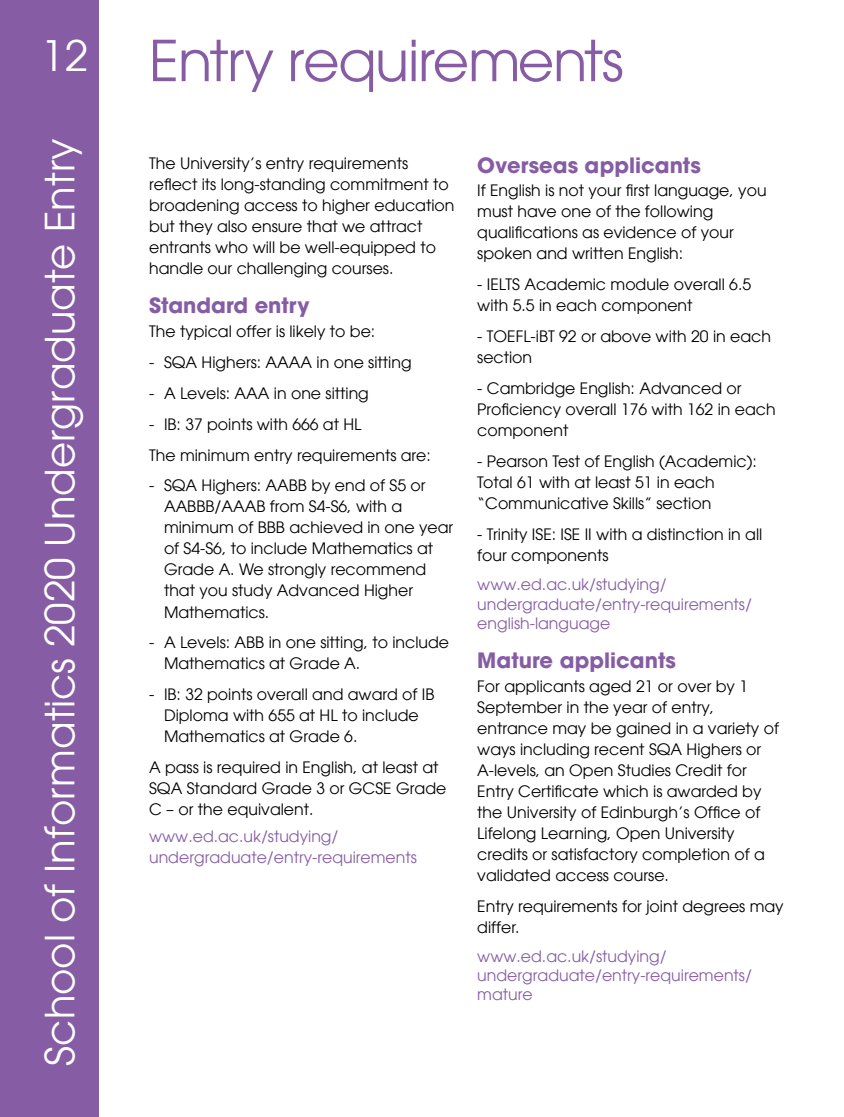
<style>
.page{position:relative;width:844px;height:1117px;background:#fff}
.page>*{position:absolute;margin:0;border:0;box-sizing:border-box;transform-origin:0 0}
.t1{font:56px "Avant Garde LT";letter-spacing:-.02em;color:#865da4}
.t2{font:42px "Avant Garde LT";color:#fff}
.t3{font:40.25px "Avant Garde LT";color:#fff}
.t4{font:700 21px "Avant Garde LT";color:#865da4}
.t5{font:15.75px/21px "Avant Garde LT";color:#000}
.t6{font:15.75px/19.2px "Avant Garde LT";color:#865da4}
</style>
<div class="page">
<div style="left:0;top:0;width:99px;height:1116px;background:#865da4"></div>
<h2 class="t2" style="left:41px;top:31px;width:48px">12</h2>
<h3 class="t3" style="left:36px;top:1065px;width:928px;rotate:-90deg">School of Informatics 2020 Undergraduate Entry</h3>
<h1 class="t1" style="left:149px;top:28px;width:476px">Entry requirements</h1>
<p class="t5" style="left:149px;top:153px;width:307px">The University’s entry requirements reflect its long-standing commitment to broadening access to higher education but they also ensure that we attract entrants who will be well-equipped to handle our challenging courses.</p>
<h3 class="t4" style="left:149px;top:292px;width:162px">Standard entry</h3>
<p class="t5" style="left:149px;top:320px;width:228px">The typical offer is likely to be:</p>
<p class="t5" style="left:149px;top:351px;width:264px">- SQA Highers: AAAA in one sitting</p>
<p class="t5" style="left:149px;top:382px;width:221px">- A Levels: AAA in one sitting</p>
<p class="t5" style="left:149px;top:408px;width:283px;line-height:31px">- IB: 37 points with 666 at HL<br>The minimum entry requirements are:</p>
<p class="t5" style="left:164px;top:475px;width:291px;text-indent:-15px">- SQA Highers: AABB by end of S5 or<br>AABBB/AAAB from S4-S6, with a minimum of BBB achieved in one year of S4-S6, to include Mathematics at<br>Grade A. We strongly recommend that you study Advanced Higher<br>Mathematics.</p>
<p class="t5" style="left:164px;top:632px;width:286px;text-indent:-15px">- A Levels: ABB in one sitting, to include<br>Mathematics at Grade A.</p>
<p class="t5" style="left:164px;top:684px;width:272px;text-indent:-15px">- IB: 32 points overall and award of IB<br>Diploma with 655 at HL to include<br>Mathematics at Grade 6.</p>
<p class="t5" style="left:149px;top:756px;width:299px">A pass is required in English, at least at<br>SQA Standard Grade 3 or GCSE Grade<br>C – or the equivalent.</p>
<p class="t6" style="left:149px;top:825px;width:269px;line-height:21px">www.ed.ac.uk/studying/ undergraduate/entry-requirements</p>
<h3 class="t4" style="left:477px;top:151px;width:225px">Overseas applicants</h3>
<p class="t5" style="left:477px;top:180px;width:291px">If English is not your first language, you must have one of the following qualifications as evidence of your spoken and written English:</p>
<p class="t5" style="left:477px;top:274px;width:275px">- IELTS Academic module overall 6.5 with 5.5 in each component</p>
<p class="t5" style="left:477px;top:326px;width:295px">- TOEFL-iBT 92 or above with 20 in each section</p>
<p class="t5" style="left:477px;top:378px;width:300px">- Cambridge English: Advanced or<br>Proficiency overall 176 with 162 in each component</p>
<p class="t5" style="left:477px;top:451px;width:281px">- Pearson Test of English (Academic):<br>Total 61 with at least 51 in each “Communicative Skills” section</p>
<p class="t5" style="left:477px;top:524px;width:286px">- Trinity ISE: ISE II with a distinction in all four components</p>
<p class="t6" style="left:477px;top:575px;width:276px">www.ed.ac.uk/studying/ undergraduate/entry-requirements/ english-language</p>
<h3 class="t4" style="left:477px;top:646px;width:200px">Mature applicants</h3>
<p class="t5" style="left:477px;top:675px;width:303px">For applicants aged 21 or over by 1<br>September in the year of entry, entrance may be gained in a variety of ways including recent SQA Highers or A-levels, an Open Studies Credit for Entry Certificate which is awarded by the University of Edinburgh’s Office of Lifelong Learning, Open University credits or satisfactory completion of a validated access course.</p>
<p class="t5" style="left:477px;top:895px;width:308px">Entry requirements for joint degrees may differ.</p>
<p class="t6" style="left:477px;top:946px;width:276px">www.ed.ac.uk/studying/ undergraduate/entry-requirements/ mature</p>
</div>
